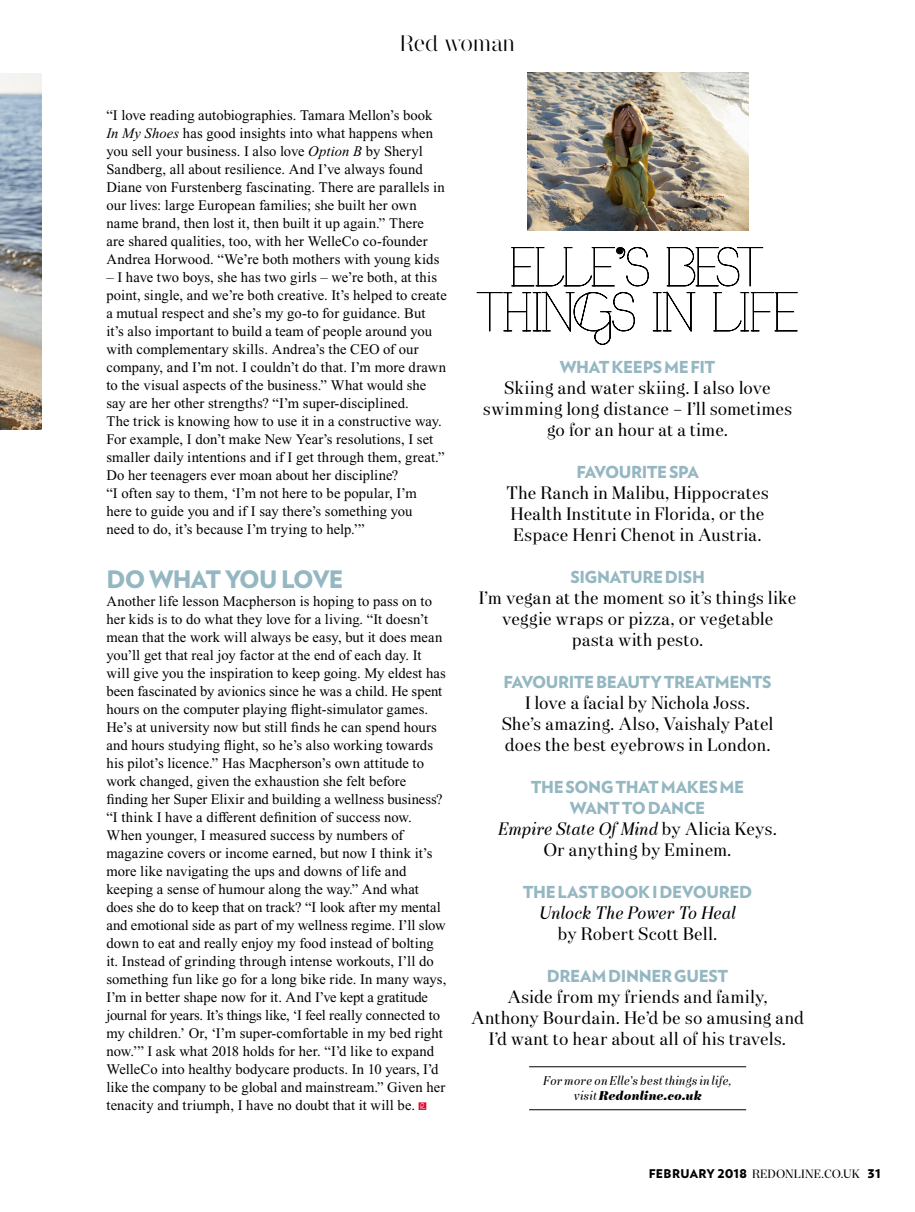
<style>
.page{position:relative;width:915px;height:1212px;background:#fff}
.page>*{position:absolute;margin:0;border:0;box-sizing:border-box;transform-origin:0 0}
.t1{font:900 24px "Verlag";letter-spacing:-.03em;color:#94b7c1}
.t2{font:22.5px "Narziss";letter-spacing:.005em;color:#000}
.t3{font:18px/21px "Narziss Text";letter-spacing:-.015em;color:#000;text-align:center}
.t4{font:italic 18px "Narziss Text";letter-spacing:-.02em;color:#000}
.t5{font:900 16.5px/21px "Verlag";letter-spacing:-.025em;color:#94b7c1;text-align:center}
.t6{font:14.7px/18px "Times New Roman PS Std";letter-spacing:.005em;color:#000}
.t7{font:italic 12.75px/15px "Narziss Text";letter-spacing:.005em;color:#000;text-align:center}
.t8{font:12px "Narziss Text";letter-spacing:.005em;color:#000}
.s1{font-style:italic}
.s2{font-family:"Red Font 2";font-size:13.5px;color:#e4002b}
.s3{font-weight:800}
.s4{font-family:"Verlag";font-weight:900}
</style>
<div class="page">
<img style="left:527px;top:72px;width:220px;height:158px">
<img style="left:0;top:73px;width:42px;height:357px">
<svg style="left:476px;top:247px;width:321px;height:98px"></svg>
<hr style="left:529px;top:1109px;width:217px;height:1px;background:#000">
<hr style="left:529px;top:1066px;width:217px;height:1px;background:#000">
<h2 class="t2" style="left:400px;top:30px;width:116px">Red woman</h2>
<p class="t6" style="left:106px;top:106px;width:340px">“I love reading autobiographies. Tamara Mellon’s book <span class="s1">In My Shoes</span> has good insights into what happens when you sell your business. I also love <span class="s1">Option B</span> by Sheryl Sandberg, all about resilience. And I’ve always found Diane von Furstenberg fascinating. There are parallels in our lives: large European families; she built her own name brand, then lost it, then built it up again.” There are shared qualities, too, with her WelleCo co-founder Andrea Horwood. “We’re both mothers with young kids</p>
<p class="t6" style="left:106px;top:268px;width:342px">– I have two boys, she has two girls – we’re both, at this point, single, and we’re both creative. It’s helped to create a mutual respect and she’s my go-to for guidance. But<br>it’s also important to build a team of people around you with complementary skills. Andrea’s the CEO of our company, and I’m not. I couldn’t do that. I’m more drawn to the visual aspects of the business.” What would she say are her other strengths? “I’m super-disciplined.<br>The trick is knowing how to use it in a constructive way.<br>For example, I don’t make New Year’s resolutions, I set smaller daily intentions and if I get through them, great.” Do her teenagers ever moan about her discipline?<br>“I often say to them, ‘I’m not here to be popular, I’m<br>here to guide you and if I say there’s something you<br>need to do, it’s because I’m trying to help.’”</p>
<h1 class="t1" style="left:106px;top:559px;width:238px">DO WHAT YOU LOVE</h1>
<p class="t6" style="left:106px;top:592px;width:341px">Another life lesson Macpherson is hoping to pass on to her kids is to do what they love for a living. “It doesn’t mean that the work will always be easy, but it does mean you’ll get that real joy factor at the end of each day. It will give you the inspiration to keep going. My eldest has been fascinated by avionics since he was a child. He spent hours on the computer playing flight-simulator games.<br>He’s at university now but still finds he can spend hours and hours studying flight, so he’s also working towards his pilot’s licence.” Has Macpherson’s own attitude to work changed, given the exhaustion she felt before finding her Super Elixir and building a wellness business? “I think I have a different definition of success now.<br>When younger, I measured success by numbers of magazine covers or income earned, but now I think it’s more like navigating the ups and downs of life and keeping a sense of humour along the way.” And what does she do to keep that on track? “I look after my mental and emotional side as part of my wellness regime. I’ll slow down to eat and really enjoy my food instead of bolting it. Instead of grinding through intense workouts, I’ll do something fun like go for a long bike ride. In many ways, I’m in better shape now for it. And I’ve kept a gratitude journal for years. It’s things like, ‘I feel really connected to my children.’ Or, ‘I’m super-comfortable in my bed right now.’” I ask what 2018 holds for her. “I’d like to expand WelleCo into healthy bodycare products. In 10 years, I’d like the company to be global and mainstream.” Given her tenacity and triumph, I have no doubt that it will be. <span class="s2">e</span></p>
<p class="t5" style="left:559px;top:356px;width:157px">WHAT KEEPS ME FIT</p>
<p class="t3" style="left:482px;top:378px;width:311px">Skiing and water skiing. I also love swimming long distance – I’ll sometimes go for an hour at a time.</p>
<p class="t5" style="left:576px;top:461px;width:124px">FAVOURITE SPA</p>
<p class="t3" style="left:506px;top:483px;width:264px;text-align:left">The Ranch in Malibu, Hippocrates<br>Health Institute in Florida, or the<br>Espace Henri Chenot in Austria.</p>
<p class="t5" style="left:570px;top:566px;width:136px">SIGNATURE DISH</p>
<p class="t3" style="left:478px;top:588px;width:319px">I’m vegan at the moment so it’s things like veggie wraps or pizza, or vegetable pasta with pesto.</p>
<p class="t5" style="left:503px;top:671px;width:269px">FAVOURITE BEAUTY TREATMENTS</p>
<p class="t3" style="left:501px;top:693px;width:273px">I love a facial by Nichola Joss.<br>She’s amazing. Also, Vaishaly Patel does the best eyebrows in London.</p>
<p class="t5" style="left:530px;top:776px;width:215px">THE SONG THAT MAKES ME<br>WANT TO DANCE</p>
<p class="t3" style="left:498px;top:819px;width:280px"><span class="s1">Empire State Of Mind</span> by Alicia Keys.<br>Or anything by Eminem.</p>
<p class="t5" style="left:522px;top:881px;width:231px">THE LAST BOOK I DEVOURED</p>
<p class="t4" style="left:539px;top:902px;width:198px">Unlock The Power To Heal</p>
<p class="t3" style="left:557px;top:924px;width:161px">by Robert Scott Bell.</p>
<p class="t5" style="left:546px;top:965px;width:183px">DREAM DINNER GUEST</p>
<p class="t3" style="left:471px;top:987px;width:335px">Aside from my friends and family,<br>Anthony Bourdain. He’d be so amusing and<br>I’d want to hear about all of his travels.</p>
<p class="t7" style="left:543px;top:1072px;width:190px">For more on Elle's best things in life, visit <span class="s3">Redonline.co.uk</span></p>
<p class="t8" style="left:648px;top:1167px;width:234px"><span class="s4">FEBRUARY 2018</span> REDONLINE.CO.UK <span class="s4">31</span></p>
</div>
